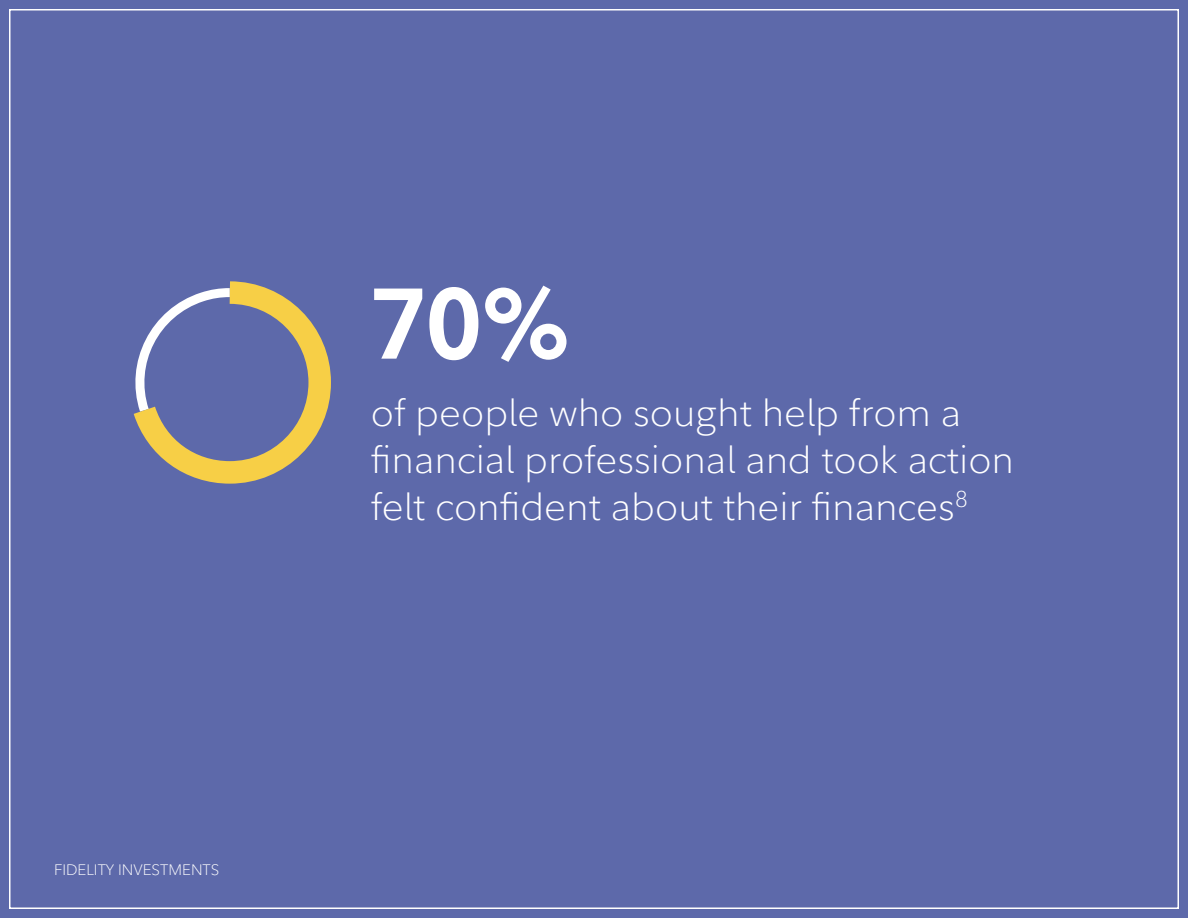
<style>
.page{position:relative;width:1188px;height:918px;background:#5d69aa}
.page>*{position:absolute;margin:0;border:0;box-sizing:border-box;transform-origin:0 0}
.t1{font:700 99px "Fidelity Sans";color:#fff}
.t2{font:300 39px/46.8px "Fidelity Sans";color:#fff}
.t3{font:300 15px "Fidelity Sans";color:#fff}
</style>
<div class="page">
<svg style="left:133px;top:281px;width:198px;height:203px"></svg>
<p class="t3" style="left:54px;top:860px;width:167px">FIDELITY INVESTMENTS</p>
<h1 class="t1" style="left:371px;top:259px;width:201px">70%</h1>
<p class="t2" style="left:371px;top:390px;width:645px">of people who sought help from a financial professional and took action felt confident about their finances<sup>8</sup></p>
</div>
